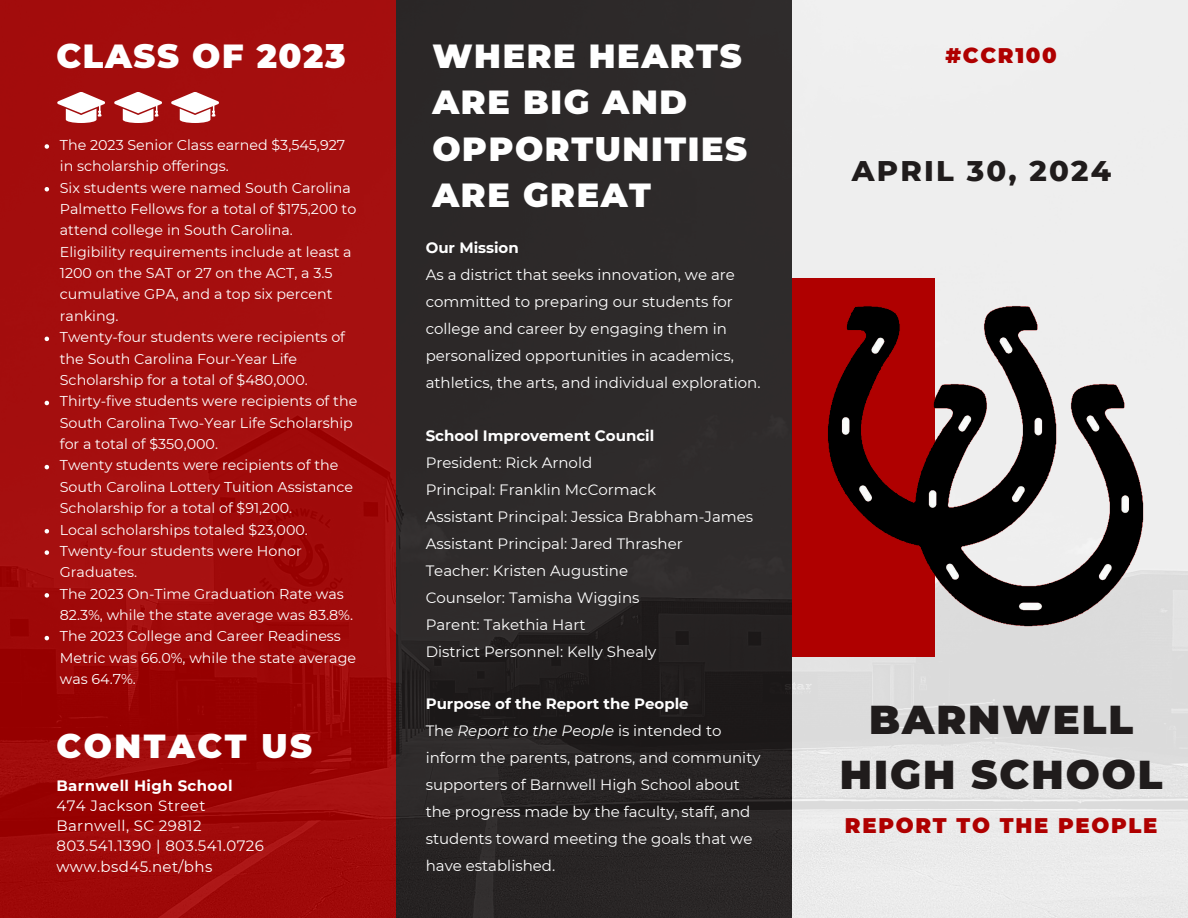
<style>
.page{position:relative;width:1188px;height:918px;background:#fff}
.page>*{position:absolute;margin:0;border:0;box-sizing:border-box;transform-origin:0 0}
.t1{font:900 40.2px/55.3px "Montserrat";letter-spacing:.05em;color:#201c1c;text-align:center}
.t2{font:900 33.3px/46.2px "Montserrat";letter-spacing:.05em;color:#fff}
.t3{font:900 33.3px "Montserrat";letter-spacing:.075em;color:#fff}
.t4{font:800 28.95px "Montserrat";letter-spacing:.075em;color:#201c1c}
.t5{font:900 21.15px "Montserrat";letter-spacing:.08em;color:#af0000}
.t6{font:15px/27px "Montserrat";color:#fff}
.t7{font:15px "Montserrat";letter-spacing:.025em;color:#fff}
.t8{font:700 15px "Montserrat";color:#fff}
.t9{font:700 15px "Montserrat";letter-spacing:.025em;color:#fff}
.t10{font:14.25px/21.3px "Montserrat";color:#fff}
.s1{font-style:italic}
</style>
<div class="page">
<div style="left:0;top:0;width:396px;height:918px;background:linear-gradient(to right,#a10b0b,#a20c0c)"></div>
<div style="left:792px;top:0;width:396px;height:918px;background:linear-gradient(to bottom,#f1f0f0,#e3e3e3)"></div>
<div style="left:396px;top:0;width:396px;height:918px;background:linear-gradient(to bottom,#2f2b2b,#272323)"></div>
<svg style="left:57px;top:92px;width:162px;height:31px"></svg>
<div style="left:792px;top:279px;width:143px;height:378px;background:#af0000"></div>
<img style="left:828px;top:294px;width:325px;height:348px">
<svg style="left:45px;top:144px;width:4px;height:5px"></svg>
<svg style="left:45px;top:187px;width:4px;height:4px"></svg>
<svg style="left:45px;top:337px;width:4px;height:4px"></svg>
<svg style="left:45px;top:401px;width:4px;height:4px"></svg>
<svg style="left:45px;top:465px;width:4px;height:4px"></svg>
<svg style="left:45px;top:529px;width:4px;height:4px"></svg>
<svg style="left:45px;top:550px;width:4px;height:5px"></svg>
<svg style="left:45px;top:593px;width:4px;height:5px"></svg>
<svg style="left:45px;top:636px;width:4px;height:4px"></svg>
<p class="t2" style="left:56px;top:33px;width:291px">CLASS OF 2023</p>
<p class="t10" style="left:60px;top:134px;width:287px">The 2023 Senior Class earned $3,545,927 in scholarship offerings.</p>
<p class="t10" style="left:60px;top:177px;width:298px">Six students were named South Carolina Palmetto Fellows for a total of $175,200 to attend college in South Carolina.<br>Eligibility requirements include at least a 1200 on the SAT or 27 on the ACT, a 3.5 cumulative GPA, and a top six percent ranking.</p>
<p class="t10" style="left:60px;top:326px;width:287px">Twenty-four students were recipients of the South Carolina Four-Year Life<br>Scholarship for a total of $480,000.</p>
<p class="t10" style="left:60px;top:391px;width:299px">Thirty-five students were recipients of the<br>South Carolina Two-Year Life Scholarship for a total of $350,000.</p>
<p class="t10" style="left:60px;top:455px;width:295px">Twenty students were recipients of the<br>South Carolina Lottery Tuition Assistance<br>Scholarship for a total of $91,200.</p>
<p class="t10" style="left:60px;top:519px;width:250px">Local scholarships totaled $23,000.</p>
<p class="t10" style="left:60px;top:540px;width:243px">Twenty-four students were Honor<br>Graduates.</p>
<p class="t10" style="left:60px;top:583px;width:295px">The 2023 On-Time Graduation Rate was<br>82.3%, while the state average was 83.8%.</p>
<h2 class="t10" style="left:60px;top:626px;width:298px">The 2023 College and Career Readiness<br>Metric was 66.0%, while the state average was 64.7%.</h2>
<p class="t3" style="left:56px;top:726px;width:257px">CONTACT US</p>
<p class="t9" style="left:56px;top:776px;width:178px">Barnwell High School</p>
<p class="t7" style="left:56px;top:796px;width:151px">474 Jackson Street</p>
<p class="t7" style="left:56px;top:817px;width:147px">Barnwell, SC 29812</p>
<p class="t7" style="left:56px;top:837px;width:209px">803.541.1390 | 803.541.0726</p>
<h4 class="t7" style="left:56px;top:857px;width:157px">www.bsd45.net/bhs</h4>
<p class="t2" style="left:432px;top:33px;width:316px">WHERE HEARTS<br>ARE BIG AND<br>OPPORTUNITIES<br>ARE GREAT</p>
<p class="t8" style="left:426px;top:239px;width:95px">Our Mission</p>
<p class="t6" style="left:426px;top:262px;width:336px">As a district that seeks innovation, we are committed to preparing our students for college and career by engaging them in personalized opportunities in academics, athletics, the arts, and individual exploration.</p>
<p class="t8" style="left:426px;top:426px;width:230px">School Improvement Council</p>
<h2 class="t6" style="left:426px;top:449px;width:168px">President: Rick Arnold</h2>
<p class="t6" style="left:426px;top:476px;width:232px">Principal: Franklin McCormack</p>
<p class="t6" style="left:426px;top:503px;width:329px">Assistant Principal: Jessica Brabham-James</p>
<p class="t6" style="left:426px;top:530px;width:259px">Assistant Principal: Jared Thrasher</p>
<p class="t6" style="left:426px;top:557px;width:204px">Teacher: Kristen Augustine</p>
<p class="t6" style="left:426px;top:584px;width:215px">Counselor: Tamisha Wiggins</p>
<p class="t6" style="left:426px;top:611px;width:161px">Parent: Takethia Hart</p>
<p class="t6" style="left:426px;top:638px;width:232px">District Personnel: Kelly Shealy</p>
<p class="t8" style="left:426px;top:695px;width:265px">Purpose of the Report the People</p>
<h1 class="t6" style="left:426px;top:718px;width:336px">The <span class="s1">Report to the People</span> is intended to inform the parents, patrons, and community supporters of Barnwell High School about the progress made by the faculty, staff, and students toward meeting the goals that we have established.</h1>
<h4 class="t5" style="left:946px;top:43px;width:113px">#CCR100</h4>
<h3 class="t4" style="left:852px;top:153px;width:261px">APRIL 30, 2024</h3>
<p class="t1" style="left:840px;top:692px;width:324px">BARNWELL<br>HIGH SCHOOL</p>
<p class="t5" style="left:845px;top:812px;width:314px">REPORT TO THE PEOPLE</p>
</div>
